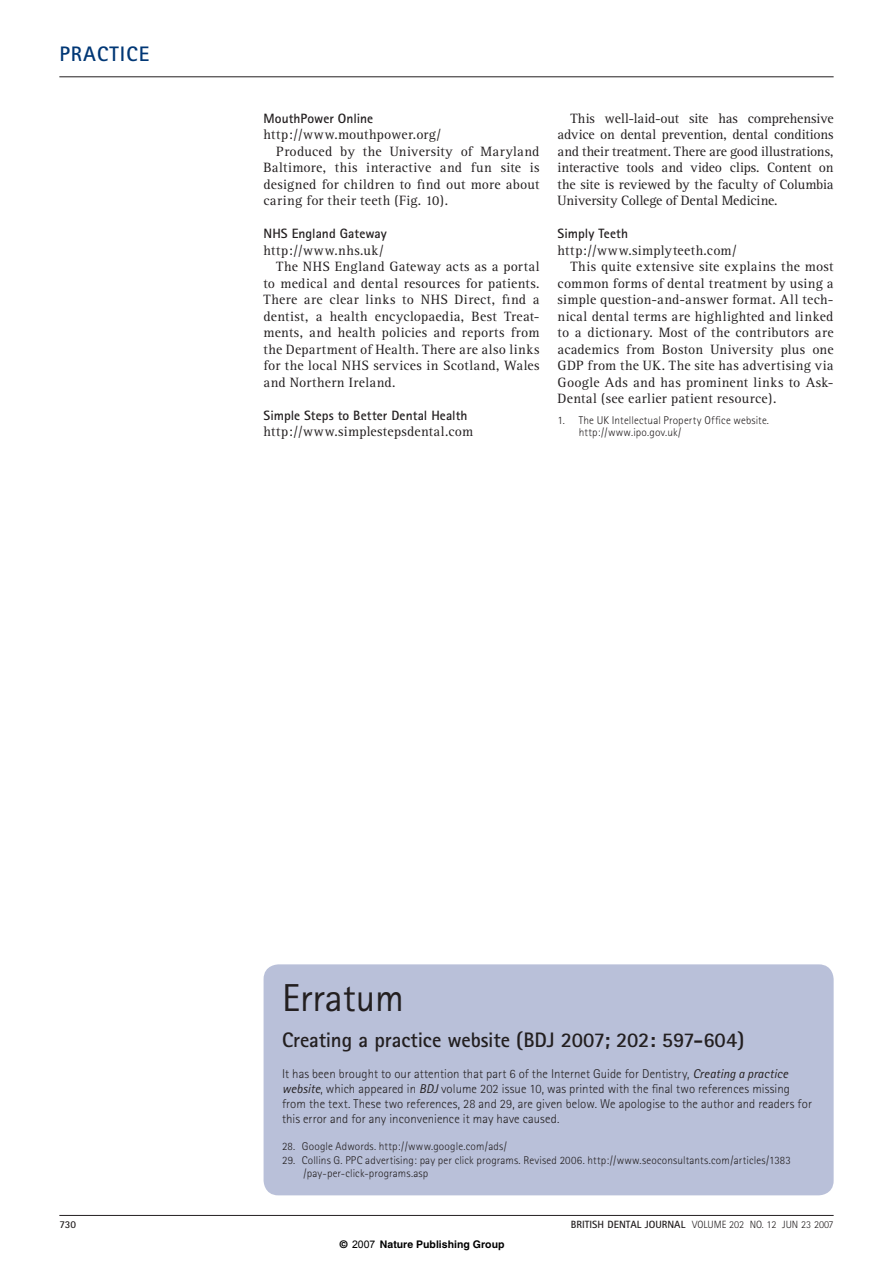
<style>
.page{position:relative;width:893px;height:1263px;background:#fff}
.page>*{position:absolute;margin:0;border:0;box-sizing:border-box;transform-origin:0 0}
.t1{font:39px "Rotis Sans Serif";color:#231f20}
.t2{font:700 21px "Rotis Sans Serif";letter-spacing:-.01em;color:#231f20}
.t3{font:700 21px "Rotis Sans Serif";letter-spacing:.05em;color:#013775}
.t4{font:13.95px/16.5px "Rotis Serif";letter-spacing:.02em;color:#231f20;text-align:justify}
.t5{font:13.95px "Rotis Serif";letter-spacing:.045em;color:#231f20}
.t6{font:700 13.5px "Rotis Sans Serif";color:#231f20}
.t7{font:300 12.75px/15px "Rotis Sans Serif";letter-spacing:.005em;color:#231f20}
.t8{font:300 11.25px/12.8px "Rotis Sans Serif";letter-spacing:.01em;color:#231f20}
.t9{font:300 10.5px "Rotis Sans Serif";color:#231f20}
.t10{font:700 10.5px "Helvetica";color:#000}
.t11{font:700 10.5px "Rotis Sans Serif";color:#231f20}
.s1{font-weight:400;font-style:italic}
.s2{font-weight:700}
.s3{font-family:"Arial";font-weight:400}
</style>
<div class="page">
<hr style="left:59px;top:77px;width:774px;height:1px;background:#231f20">
<hr style="left:59px;top:1215px;width:774px;height:1px;background:#231f20">
<div style="left:263px;top:964px;width:570px;height:231px;background:#b9c0d9;border-radius:15px"></div>
<h2 class="t3" style="left:59px;top:47px;width:91px">PRACTICE</h2>
<p class="t6" style="left:263px;top:114px;width:111px">MouthPower Online</p>
<p class="t4" style="left:263px;top:128px;width:179px">http://www.mouthpower.org/</p>
<p class="t4" style="left:276px;top:144px;width:265px">Produced by the University of Maryland</p>
<p class="t4" style="left:263px;top:161px;width:277px">Baltimore, this interactive and fun site is</p>
<p class="t4" style="left:263px;top:177px;width:277px">designed for children to find out more about</p>
<p class="t4" style="left:263px;top:194px;width:186px">caring for their teeth (Fig. 10).</p>
<p class="t6" style="left:263px;top:229px;width:125px">NHS England Gateway</p>
<p class="t5" style="left:263px;top:245px;width:122px">http://www.nhs.uk/</p>
<p class="t4" style="left:276px;top:260px;width:265px">The NHS England Gateway acts as a portal</p>
<p class="t4" style="left:263px;top:276px;width:277px">to medical and dental resources for patients.</p>
<p class="t4" style="left:263px;top:293px;width:277px">There are clear links to NHS Direct, find a</p>
<p class="t4" style="left:263px;top:309px;width:277px">dentist, a health encyclopaedia, Best Treat-</p>
<p class="t4" style="left:263px;top:326px;width:277px">ments, and health policies and reports from</p>
<p class="t4" style="left:263px;top:342px;width:277px">the Department of Health. There are also links</p>
<p class="t4" style="left:263px;top:359px;width:277px">for the local NHS services in Scotland, Wales</p>
<p class="t4" style="left:263px;top:375px;width:133px">and Northern Ireland.</p>
<p class="t6" style="left:263px;top:411px;width:205px">Simple Steps to Better Dental Health</p>
<p class="t4" style="left:263px;top:425px;width:211px">http://www.simplestepsdental.com</p>
<p class="t4" style="left:557px;top:111px;width:277px;text-indent:13px">This well-laid-out site has comprehensive advice on dental prevention, dental conditions and their treatment. There are good illustrations, interactive tools and video clips. Content on the site is reviewed by the faculty of Columbia University College of Dental Medicine.</p>
<p class="t6" style="left:557px;top:229px;width:72px">Simply Teeth</p>
<p class="t4" style="left:557px;top:243px;width:181px">http://www.simplyteeth.com/</p>
<p class="t4" style="left:570px;top:260px;width:265px">This quite extensive site explains the most</p>
<p class="t4" style="left:557px;top:276px;width:277px">common forms of dental treatment by using a</p>
<p class="t4" style="left:557px;top:293px;width:277px">simple question-and-answer format. All tech-</p>
<p class="t4" style="left:557px;top:309px;width:277px">nical dental terms are highlighted and linked</p>
<p class="t4" style="left:557px;top:326px;width:277px">to a dictionary. Most of the contributors are</p>
<p class="t4" style="left:557px;top:342px;width:277px">academics from Boston University plus one</p>
<p class="t4" style="left:557px;top:359px;width:277px">GDP from the UK. The site has advertising via</p>
<p class="t4" style="left:557px;top:375px;width:277px">Google Ads and has prominent links to Ask-</p>
<p class="t4" style="left:557px;top:392px;width:220px">Dental (see earlier patient resource).</p>
<p class="t8" style="left:579px;top:415px;width:192px;text-indent:-21px">1. The UK Intellectual Property Office website. http://www.ipo.gov.uk/</p>
<h1 class="t1" style="left:282px;top:984px;width:124px">Erratum</h1>
<h2 class="t2" style="left:282px;top:1032px;width:464px">Creating a practice website (BDJ 2007; 202: 597-604)</h2>
<p class="t7" style="left:282px;top:1068px;width:531px">It has been brought to our attention that part 6 of the Internet Guide for Dentistry, <span class="s1">Creating a practice website</span>, which appeared in <span class="s1">BDJ</span> volume 202 issue 10, was printed with the final two references missing from the text. These two references, 28 and 29, are given below. We apologise to the author and readers for this error and for any inconvenience it may have caused.</p>
<p class="t8" style="left:282px;top:1141px;width:226px">28. Google Adwords. http://www.google.com/ads/</p>
<p class="t8" style="left:303px;top:1154px;width:489px;line-height:13.5px;text-indent:-21px">29. Collins G. PPC advertising: pay per click programs. Revised 2006. http://www.seoconsultants.com/articles/1383 /pay-per-click-programs.asp</p>
<p class="t11" style="left:59px;top:1221px;width:18px">730</p>
<p class="t9" style="left:571px;top:1221px;width:264px"><span class="s2">BRITISH DENTAL JOURNAL</span> VOLUME 202 NO. 12 JUN 23 2007</p>
<p class="t10" style="left:340px;top:1238px;width:166px">© <span class="s3">2007</span> Nature Publishing Group</p>
</div>
